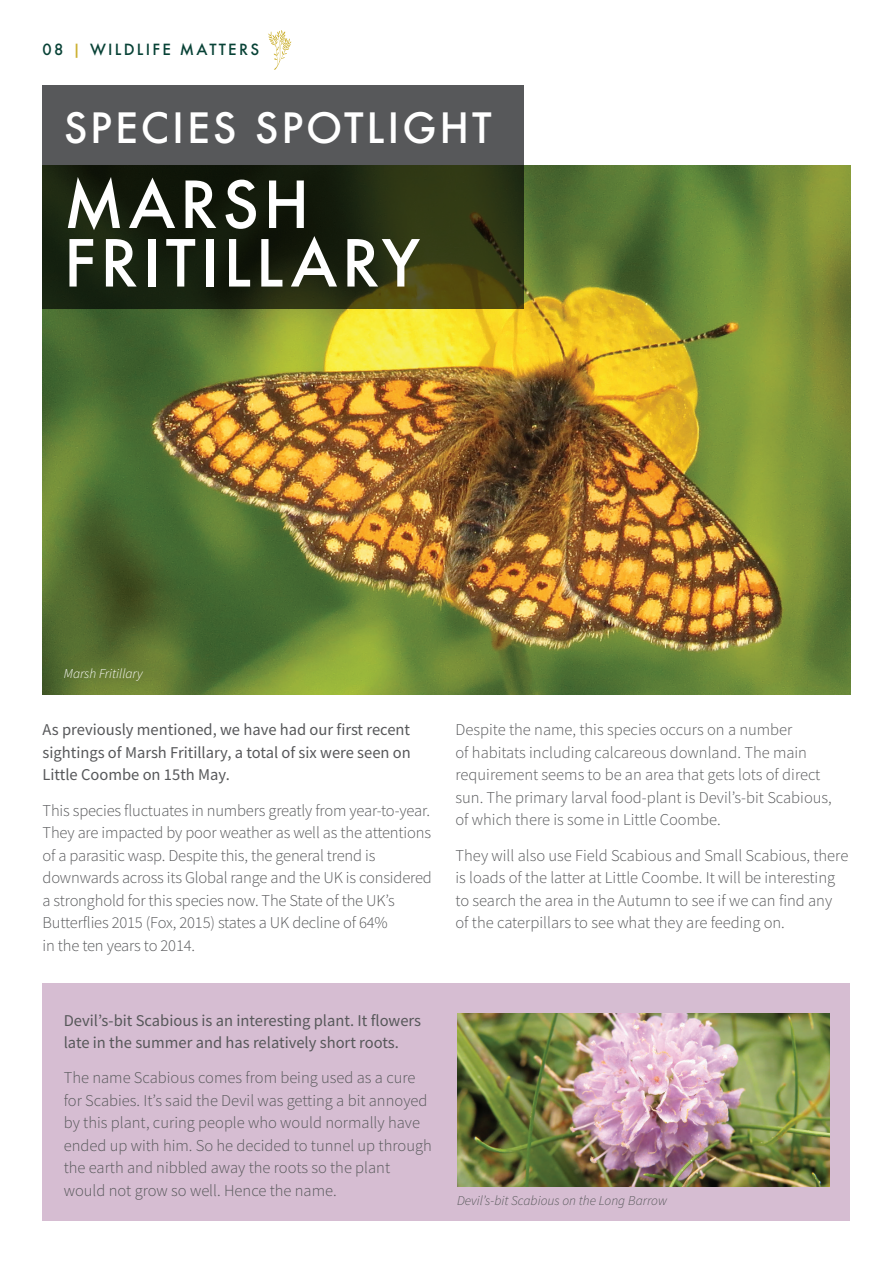
<style>
.page{position:relative;width:893px;height:1263px;background:#fff}
.page>*{position:absolute;margin:0;border:0;box-sizing:border-box;transform-origin:0 0}
.t1{font:500 63px/58.5px "Futura";letter-spacing:.07em;color:#fff}
.t2{font:500 40.65px "Futura";letter-spacing:.07em;color:#fff}
.t3{font:300 16.5px/22.5px "Source Sans Pro";color:#57585a}
.t4{font:16.5px/22.5px "Source Sans Pro";color:#57585a;text-align:justify}
.t5{font:500 15px "Futura";letter-spacing:.15em;color:#084236}
.t6{font:italic 300 13.5px "Source Sans Pro";color:#57585a}
.t7{font:italic 300 13.5px "Source Sans Pro";color:#fff}
.s1{color:#ccb132}
</style>
<div class="page">
<div style="left:43px;top:983px;width:807px;height:237px;background:#d6bdd2"></div>
<img style="left:43px;top:166px;width:807px;height:528px">
<img style="left:458px;top:1013px;width:371px;height:173px">
<svg style="left:43px;top:85px;width:481px;height:223px;background:#343829"></svg>
<svg style="left:268px;top:30px;width:23px;height:40px"></svg>
<p class="t5" style="left:43px;top:39px;width:218px">08 <span class="s1">|</span> WILDLIFE MATTERS</p>
<h2 class="t2" style="left:64px;top:100px;width:429px">SPECIES SPOTLIGHT</h2>
<h1 class="t1" style="left:64px;top:175px;width:357px">MARSH<br>FRITILLARY</h1>
<p class="t7" style="left:64px;top:665px;width:80px">Marsh Fritillary</p>
<p class="t4" style="left:43px;top:718px;width:370px">As previously mentioned, we have had our first recent sightings of Marsh Fritillary, a total of six were seen on Little Coombe on 15th May.</p>
<p class="t3" style="left:43px;top:799px;width:391px">This species fluctuates in numbers greatly from year-to-year.<br>They are impacted by poor weather as well as the attentions of a parasitic wasp. Despite this, the general trend is downwards across its Global range and the UK is considered a stronghold for this species now. The State of the UK’s Butterflies 2015 (Fox, 2015) states a UK decline of 64%<br>in the ten years to 2014.</p>
<p class="t4" style="left:64px;top:1009px;width:359px">Devil’s-bit Scabious is an interesting plant. It flowers late in the summer and has relatively short roots.</p>
<p class="t3" style="left:64px;top:1066px;width:370px">The name Scabious comes from being used as a cure for Scabies. It’s said the Devil was getting a bit annoyed by this plant, curing people who would normally have ended up with him. So he decided to tunnel up through the earth and nibbled away the roots so the plant would not grow so well. Hence the name.</p>
<p class="t3" style="left:455px;top:719px;width:378px">Despite the name, this species occurs on a number<br>of habitats including calcareous downland. The main requirement seems to be an area that gets lots of direct sun. The primary larval food-plant is Devil’s-bit Scabious, of which there is some in Little Coombe.</p>
<p class="t3" style="left:455px;top:844px;width:394px">They will also use Field Scabious and Small Scabious, there is loads of the latter at Little Coombe. It will be interesting to search the area in the Autumn to see if we can find any of the caterpillars to see what they are feeding on.</p>
<p class="t6" style="left:457px;top:1192px;width:212px">Devil’s-bit Scabious on the Long Barrow</p>
</div>
